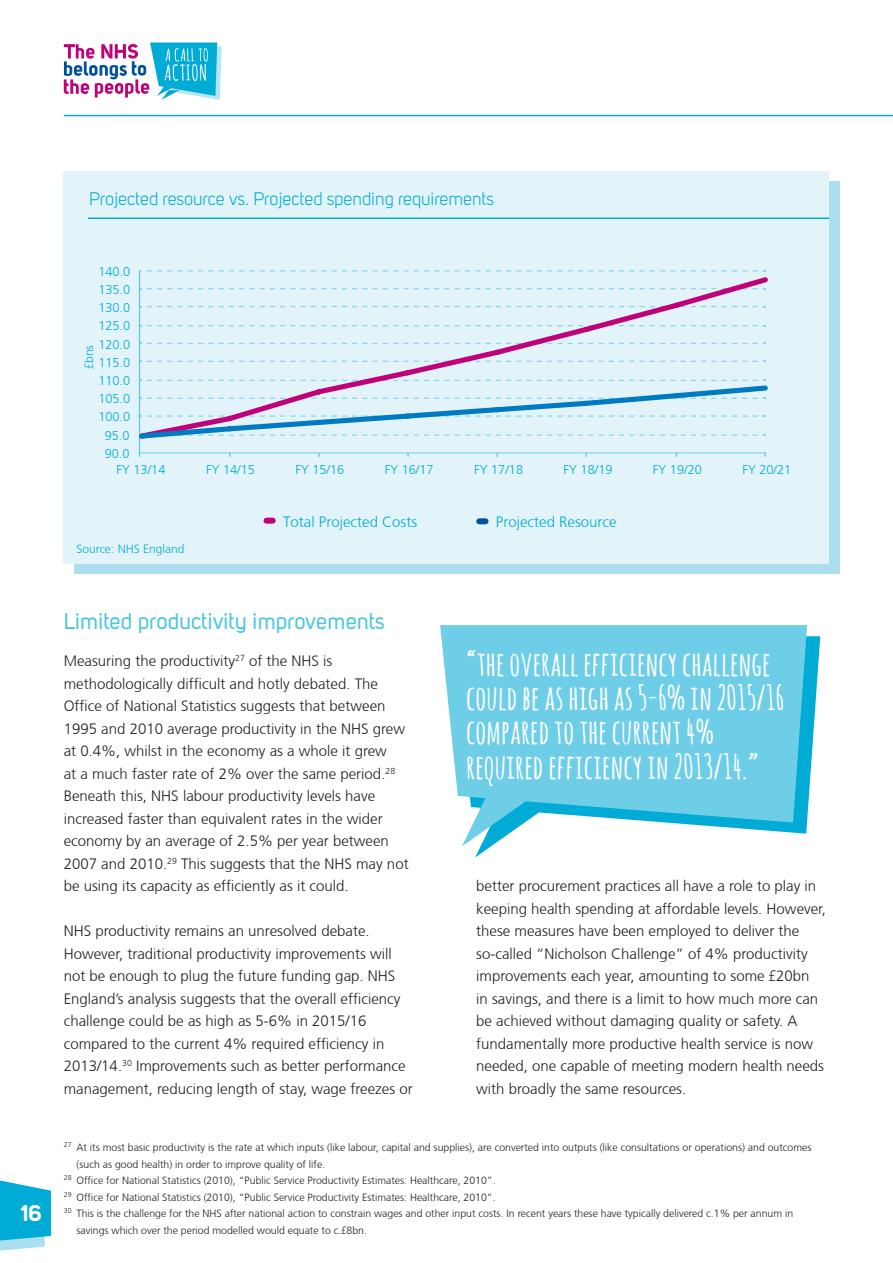
<style>
.page{position:relative;width:893px;height:1263px;background:#fff}
.page>*{position:absolute;margin:0;border:0;box-sizing:border-box;transform-origin:0 0}
.t1{font:700 33.75px/34.5px "Amatic SC";color:#fff}
.t2{font:22.5px "Uni Sans Regular";color:#4ac6e2}
.t3{font:22.5px "Uni Sans Bold";color:#fff}
.t4{font:18px "Uni Sans Book";color:#00acd5}
.t5{font:300 15px/22.5px "Frutiger CE";color:#231f20}
.t6{font:300 15px "Frutiger CE";color:#00acd5}
.t7{font:300 12.75px "Frutiger CE";color:#00acd5}
.t8{font:300 12px "Frutiger CE";color:#00acd5}
.t9{font:300 10.5px "Frutiger CE";color:#231f20}
.s1{font-family:"Uni Sans Book";font-weight:400}
</style>
<div class="page">
<hr style="left:64px;top:115px;width:829px;height:1px;background:#00acd5">
<svg style="left:0;top:1180px;width:51px;height:71px;background:#37bddd"></svg>
<svg style="left:64px;top:43px;width:158px;height:57px"></svg>
<div style="left:74px;top:181px;width:766px;height:393px;background:#abdff0"></div>
<div style="left:64px;top:171px;width:765px;height:392px;background:#e2f4f9"></div>
<svg style="left:139px;top:270px;width:629px;height:187px"></svg>
<div style="left:266px;top:518px;width:7px;height:6px;background:#bf027a"></div>
<div style="left:479px;top:518px;width:7px;height:6px;background:#01519b"></div>
<hr style="left:88px;top:217px;width:741px;height:2px;background:#00acd5">
<svg style="left:660px;top:636px;width:160px;height:198px"></svg>
<svg style="left:440px;top:625px;width:367px;height:197px;background:#6fcee7"></svg>
<svg style="left:462px;top:792px;width:85px;height:65px"></svg>
<h2 class="t3" style="left:21px;top:1199px;width:23px">16</h2>
<p class="t4" style="left:89px;top:188px;width:406px">Projected resource vs. Projected spending requirements</p>
<p class="t7" style="left:98px;top:264px;width:33px">140.0</p>
<p class="t7" style="left:98px;top:282px;width:33px">135.0</p>
<p class="t7" style="left:98px;top:300px;width:33px">130.0</p>
<p class="t7" style="left:98px;top:318px;width:33px">125.0</p>
<p class="t7" style="left:98px;top:337px;width:33px">120.0</p>
<p class="t8" style="left:82px;top:369px;width:25px;rotate:-90deg"><span class="s1">£</span>bns</p>
<p class="t7" style="left:98px;top:355px;width:33px">115.0</p>
<p class="t7" style="left:98px;top:373px;width:33px">110.0</p>
<p class="t7" style="left:98px;top:391px;width:33px">105.0</p>
<p class="t7" style="left:98px;top:410px;width:33px">100.0</p>
<p class="t7" style="left:105px;top:428px;width:26px">95.0</p>
<p class="t7" style="left:105px;top:446px;width:26px">90.0</p>
<p class="t7" style="left:117px;top:462px;width:50px">FY 13/14</p>
<p class="t7" style="left:206px;top:462px;width:50px">FY 14/15</p>
<p class="t7" style="left:295px;top:462px;width:50px">FY 15/16</p>
<p class="t7" style="left:385px;top:462px;width:50px">FY 16/17</p>
<p class="t7" style="left:474px;top:462px;width:50px">FY 17/18</p>
<p class="t7" style="left:564px;top:462px;width:50px">FY 18/19</p>
<p class="t7" style="left:653px;top:462px;width:50px">FY 19/20</p>
<p class="t7" style="left:742px;top:462px;width:50px">FY 20/21</p>
<p class="t8" style="left:77px;top:542px;width:109px">Source: NHS England</p>
<p class="t6" style="left:283px;top:512px;width:136px">Total Projected Costs</p>
<p class="t6" style="left:496px;top:513px;width:122px">Projected Resource</p>
<h2 class="t2" style="left:64px;top:608px;width:322px">Limited productivity improvements</h2>
<p class="t5" style="left:64px;top:649px;width:346px">Measuring the productivity<sup>27</sup> of the NHS is methodologically difficult and hotly debated. The Office of National Statistics suggests that between 1995 and 2010 average productivity in the NHS grew at 0.4%, whilst in the economy as a whole it grew<br>at a much faster rate of 2% over the same period.<sup>28<br></sup>Beneath this, NHS labour productivity levels have increased faster than equivalent rates in the wider economy by an average of 2.5% per year between 2007 and 2010.<sup>29</sup> This suggests that the NHS may not be using its capacity as efficiently as it could.</p>
<p class="t5" style="left:64px;top:919px;width:350px">NHS productivity remains an unresolved debate.<br>However, traditional productivity improvements will not be enough to plug the future funding gap. NHS England’s analysis suggests that the overall efficiency challenge could be as high as 5-6% in 2015/16 compared to the current 4% required efficiency in 2013/14.<sup>30</sup> Improvements such as better performance management, reducing length of stay, wage freezes or</p>
<h1 class="t1" style="left:466px;top:644px;width:320px">“THE OVERALL EFFICIENCY CHALLENGE<br>COULD BE AS HIGH AS 5-6% IN 2015/16<br>COMPARED TO THE CURRENT 4%<br>REQUIRED EFFICIENCY IN 2013/14.”</h1>
<p class="t5" style="left:476px;top:874px;width:351px">better procurement practices all have a role to play in keeping health spending at affordable levels. However, these measures have been employed to deliver the so-called “Nicholson Challenge” of 4% productivity improvements each year, amounting to some <span class="s1">£</span>20bn<br>in savings, and there is a limit to how much more can be achieved without damaging quality or safety. A fundamentally more productive health service is now needed, one capable of meeting modern health needs with broadly the same resources.</p>
<p class="t9" style="left:64px;top:1142px;width:749px"><sup>27</sup> At its most basic productivity is the rate at which inputs (like labour, capital and supplies), are converted into outputs (like consultations or operations) and outcomes</p>
<p class="t9" style="left:77px;top:1158px;width:250px">(such as good health) in order to improve quality of life.</p>
<p class="t9" style="left:64px;top:1175px;width:433px"><sup>28</sup> Office for National Statistics (2010), “Public Service Productivity Estimates: Healthcare, 2010”.</p>
<p class="t9" style="left:64px;top:1191px;width:433px"><sup>29</sup> Office for National Statistics (2010), “Public Service Productivity Estimates: Healthcare, 2010”.</p>
<p class="t9" style="left:64px;top:1208px;width:731px"><sup>30</sup> This is the challenge for the NHS after national action to constrain wages and other input costs. In recent years these have typically delivered c.1% per annum in</p>
<p class="t9" style="left:77px;top:1224px;width:292px">savings which over the period modelled would equate to c.<span class="s1">£</span>8bn.</p>
</div>
